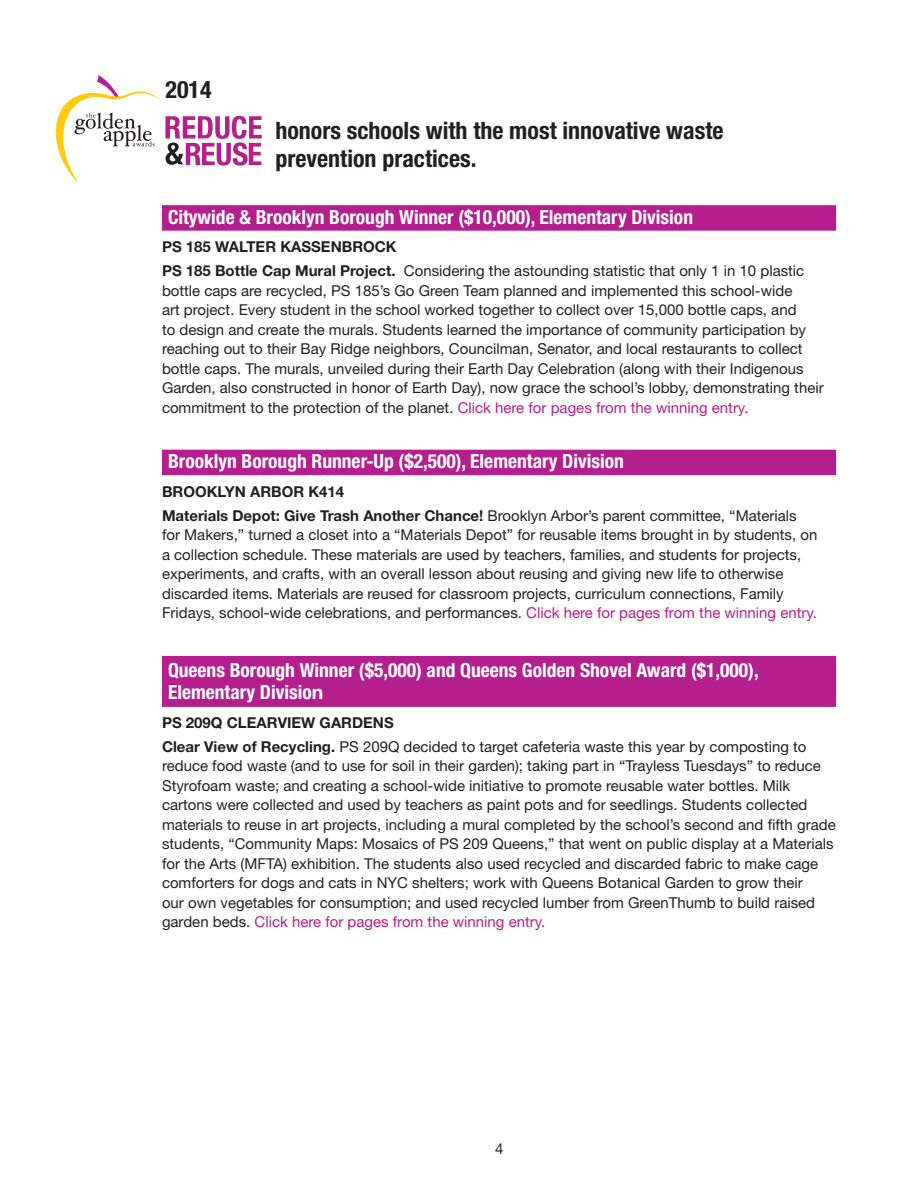
<style>
.page{position:relative;width:918px;height:1188px;background:#fff}
.page>*{position:absolute;margin:0;border:0;box-sizing:border-box;transform-origin:0 0}
.t1{font:700 condensed 24px/28.5px "Helvetica Neue LT Std";color:#231f20}
.t2{font:700 condensed 19.5px/22.5px "Helvetica Neue LT Std";color:#fff}
.t3{font:15px/19.5px "Helvetica Neue LT Std";color:#231f20}
.t4{font:700 15px/24px "Helvetica Neue LT Std";color:#231f20}
.s1{font-weight:700}
.s2{color:#b41e8d}
.s3{font-weight:400}
.s4{font-stretch:normal}
</style>
<div class="page">
<svg style="left:56px;top:75px;width:206px;height:108px"></svg>
<div style="left:162px;top:205px;width:674px;height:26px;background:#b41e8d"></div>
<div style="left:162px;top:450px;width:674px;height:25px;background:#b41e8d"></div>
<div style="left:162px;top:656px;width:674px;height:51px;background:#b41e8d"></div>
<h1 class="t1" style="left:166px;top:75px;width:48px">2014</h1>
<h1 class="t1" style="left:275px;top:116px;width:450px">honors schools with the most innovative waste prevention practices.</h1>
<h2 class="t2" style="left:168px;top:205px;width:527px">Citywide &amp; Brooklyn Borough Winner ($10,000), Elementary Division</h2>
<p class="t3" style="left:162px;top:235px;width:644px;line-height:24px"><span class="s1">PS 185 WALTER KASSENBROCK<br>PS 185 Bottle Cap Mural Project.</span> Considering the astounding statistic that only 1 in 10 plastic</p>
<p class="t3" style="left:162px;top:281px;width:663px">bottle caps are recycled, PS 185’s Go Green Team planned and implemented this school-wide<br>art project. Every student in the school worked together to collect over 15,000 bottle caps, and<br>to design and create the murals. Students learned the importance of community participation by reaching out to their Bay Ridge neighbors, Councilman, Senator, and local restaurants to collect bottle caps. The murals, unveiled during their Earth Day Celebration (along with their Indigenous Garden, also constructed in honor of Earth Day), now grace the school’s lobby, demonstrating their commitment to the protection of the planet. <span class="s2">Click here for pages from the winning entry.</span></p>
<h2 class="t2" style="left:168px;top:450px;width:457px">Brooklyn Borough Runner-Up ($2,500), Elementary Division</h2>
<p class="t4" style="left:162px;top:479px;width:636px">BROOKLYN ARBOR K414<br>Materials Depot: Give Trash Another Chance! <span class="s3">Brooklyn Arbor’s parent committee, “Materials</span></p>
<p class="t3" style="left:162px;top:525px;width:657px">for Makers,” turned a closet into a “Materials Depot” for reusable items brought in by students, on a collection schedule. These materials are used by teachers, families, and students for projects, experiments, and crafts, with an overall lesson about reusing and giving new life to otherwise discarded items. Materials are reused for classroom projects, curriculum connections, Family Fridays, school-wide celebrations, and performances. <span class="s2">Click here for pages from the winning entry.</span></p>
<h2 class="t2" style="left:168px;top:658px;width:592px">Queens Borough Winner ($5,000) and Queens Golden Shovel Award ($1,000),<br>Elementary Divisio<span class="s4">n</span></h2>
<p class="t3" style="left:162px;top:710px;width:646px;line-height:24px"><span class="s1">PS 209Q CLEARVIEW GARDENS<br>Clear View of Recycling.</span> PS 209Q decided to target cafeteria waste this year by composting to</p>
<p class="t3" style="left:162px;top:756px;width:675px">reduce food waste (and to use for soil in their garden); taking part in “Trayless Tuesdays” to reduce Styrofoam waste; and creating a school-wide initiative to promote reusable water bottles. Milk cartons were collected and used by teachers as paint pots and for seedlings. Students collected materials to reuse in art projects, including a mural completed by the school’s second and fifth grade students, “Community Maps: Mosaics of PS 209 Queens,” that went on public display at a Materials for the Arts (MFTA) exhibition. The students also used recycled and discarded fabric to make cage comforters for dogs and cats in NYC shelters; work with Queens Botanical Garden to grow their<br>our own vegetables for consumption; and used recycled lumber from GreenThumb to build raised garden beds. <span class="s2">Click here for pages from the winning entry.</span></p>
<p class="t3" style="left:495px;top:1138px;width:10px">4</p>
</div>
